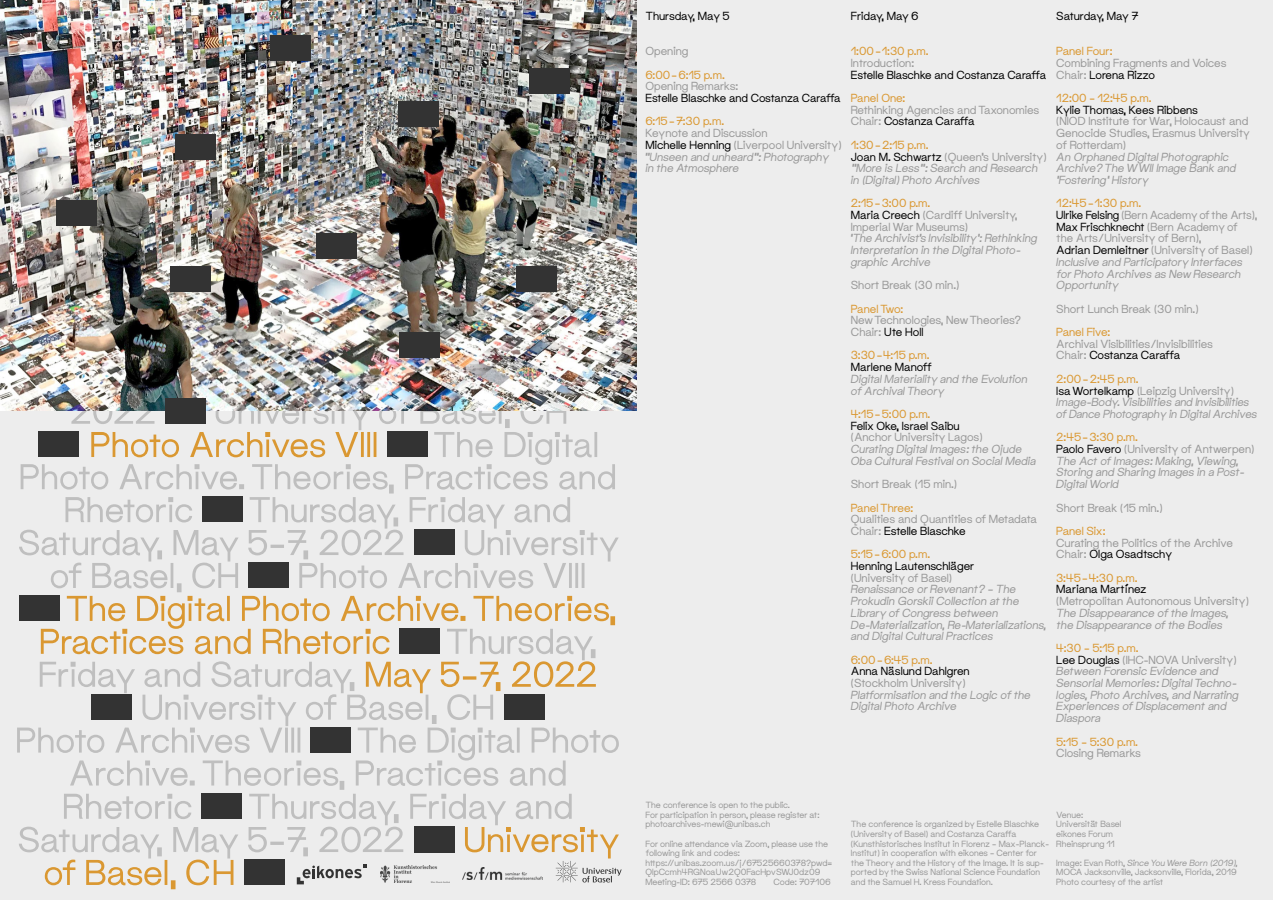
<style>
.page{position:relative;width:1273px;height:900px;background:#ededed}
.page>*{position:absolute;margin:0;border:0;box-sizing:border-box;transform-origin:0 0}
.t1{font:11.4px/11.7px "Maxeville";letter-spacing:-.01em;color:#999}
.t2{font:italic 11.4px/11.7px "Maxeville Trial";letter-spacing:-.01em;color:#999}
.t3{font:11.4px "Maxeville";letter-spacing:-.01em;color:#000}
.t4{font:11.4px "Maxeville";letter-spacing:-.01em;color:#da9832}
.t5{font:11.4px/11.7px "Maxeville";letter-spacing:-.03em;color:#999}
.t6{font:11.4px "Maxeville";letter-spacing:-.03em;color:#da9832}
.t7{font:8.7px/9.6px "Maxeville";letter-spacing:-.01em;color:#999}
.t8{font:italic 8.7px "Maxeville Trial";letter-spacing:-.005em;color:#999}
.s1{color:#000}
.s2{font-family:"Maxeville";font-style:normal}
.s3{color:#da9832}
</style>
<div class="page">
<img style="left:0;top:0;width:636px;height:410px">
<div style="left:270px;top:35px;width:40px;height:26px;background:#333"></div>
<div style="left:529px;top:68px;width:41px;height:26px;background:#333"></div>
<div style="left:398px;top:101px;width:41px;height:26px;background:#333"></div>
<div style="left:175px;top:134px;width:40px;height:26px;background:#333"></div>
<div style="left:56px;top:200px;width:41px;height:26px;background:#333"></div>
<div style="left:316px;top:233px;width:41px;height:26px;background:#333"></div>
<div style="left:170px;top:266px;width:40px;height:26px;background:#333"></div>
<div style="left:516px;top:266px;width:41px;height:26px;background:#333"></div>
<div style="left:400px;top:332px;width:40px;height:26px;background:#333"></div>
<svg style="left:17px;top:398px;width:605px;height:491px"></svg>
<p class="t3" style="left:645px;top:8px;width:86px">Thursday, May 5</p>
<p class="t1" style="left:645px;top:45px;width:44px">Opening</p>
<p class="t4" style="left:645px;top:67px;width:81px">6:00–6:15 p.m.</p>
<p class="t1" style="left:645px;top:80px;width:94px">Opening Remarks:</p>
<p class="t3" style="left:645px;top:90px;width:197px">Estelle Blaschke and Costanza Caraffa</p>
<p class="t4" style="left:645px;top:114px;width:80px">6:15–7:30 p.m.</p>
<p class="t1" style="left:645px;top:127px;width:198px">Keynote and Discussion<br><span class="s1">Michelle Henning</span> (Liverpool University)</p>
<p class="t2" style="left:644px;top:151px;width:187px"><span class="s2">“</span>Unseen and unheard<span class="s2">”:</span>Photography in the Atmosphere</p>
<p class="t3" style="left:851px;top:8px;width:69px">Friday, May 6</p>
<p class="t4" style="left:851px;top:44px;width:79px">1:00–1:30 p.m.</p>
<p class="t1" style="left:851px;top:57px;width:65px">Introduction:</p>
<p class="t3" style="left:851px;top:67px;width:197px">Estelle Blaschke and Costanza Caraffa</p>
<p class="t4" style="left:851px;top:90px;width:56px">Panel One:</p>
<p class="t1" style="left:851px;top:104px;width:190px">Rethinking Agencies and Taxonomies<br>Chair: <span class="s1">Costanza Caraffa</span></p>
<p class="t1" style="left:851px;top:139px;width:197px"><span class="s3">1:30–2:15 p.m.<br></span><span class="s1">Joan M. Schwartz</span> (Queen’s University)</p>
<p class="t2" style="left:851px;top:162px;width:188px"><span class="s2">“</span>More is Less<span class="s2">”:</span>Search and Research in <span class="s2">(</span>Digital<span class="s2">)</span> Photo Archives</p>
<p class="t1" style="left:851px;top:197px;width:168px"><span class="s3">2:15–3:00 p.m.<br></span><span class="s1">Maria Creech</span> (Cardiff University,<br>Imperial War Museums)</p>
<p class="t2" style="left:850px;top:233px;width:189px"><span class="s2">‘</span>The Archivist<span class="s2">’</span>s Invisibility<span class="s2">’:</span> Rethinking<br>Interpretation in the Digital Photo&shy;graphic Archive</p>
<p class="t1" style="left:851px;top:279px;width:110px">Short Break (30 min.)</p>
<p class="t6" style="left:851px;top:301px;width:54px">Panel Two:</p>
<p class="t1" style="left:851px;top:314px;width:172px">New Technologies, New Theories?<br>Chair: <span class="s1">Ute Holl</span></p>
<p class="t4" style="left:851px;top:348px;width:80px">3:30–4:15 p.m.</p>
<p class="t3" style="left:851px;top:359px;width:83px">Marlene Manoff</p>
<p class="t2" style="left:851px;top:373px;width:178px">Digital Materiality and the Evolution of Archival Theory</p>
<p class="t4" style="left:851px;top:406px;width:81px">4:15–5:00 p.m.</p>
<p class="t3" style="left:851px;top:418px;width:110px">Felix Oke, Israel Saibu</p>
<p class="t1" style="left:851px;top:431px;width:133px">(Anchor University Lagos)</p>
<p class="t2" style="left:851px;top:443px;width:187px">Curating Digital Images<span class="s2">:</span>the Ojude<br>Oba Cultural Festival on Social Media</p>
<p class="t1" style="left:851px;top:478px;width:108px">Short Break (15 min.)</p>
<p class="t4" style="left:851px;top:500px;width:64px">Panel Three:</p>
<p class="t1" style="left:851px;top:513px;width:188px">Qualities and Quantities of Metadata<br>Chair: <span class="s1">Estelle Blaschke</span></p>
<p class="t4" style="left:851px;top:547px;width:81px">5:15–6:00 p.m.</p>
<p class="t3" style="left:851px;top:558px;width:125px">Henning Lautenschläger</p>
<p class="t1" style="left:851px;top:572px;width:103px">(University of Basel)</p>
<p class="t2" style="left:851px;top:584px;width:197px">Renaissance or Revenant<span class="s2">? –</span> The Prokudin Gorskii Collection at the Library of Congress between De<span class="s2">-</span>Materialization, Re<span class="s2">-</span>Materializations, and Digital Cultural Practices</p>
<p class="t4" style="left:851px;top:652px;width:83px">6:00–6:45 p.m.</p>
<p class="t3" style="left:851px;top:664px;width:120px">Anna Näslund Dahlgren</p>
<p class="t1" style="left:851px;top:677px;width:116px">(Stockholm University)</p>
<p class="t2" style="left:851px;top:689px;width:181px">Platformisation and the Logic of the<br>Digital Photo Archive</p>
<p class="t3" style="left:1056px;top:8px;width:84px">Saturday, May 7</p>
<p class="t4" style="left:1056px;top:44px;width:58px">Panel Four:</p>
<p class="t1" style="left:1056px;top:57px;width:172px">Combining Fragments and Voices<br>Chair: <span class="s1">Lorena Rizzo</span></p>
<p class="t4" style="left:1056px;top:90px;width:97px">12:00 – 12:45 p.m.</p>
<p class="t3" style="left:1056px;top:102px;width:143px">Kylie Thomas, Kees Ribbens</p>
<p class="t1" style="left:1056px;top:116px;width:195px">(NIOD Institute for War, Holocaust and<br>Genocide Studies, Erasmus University of Rotterdam)</p>
<p class="t2" style="left:1056px;top:151px;width:181px">An Orphaned Digital Phot<span class="s2">o</span>graphic<br>Archive<span class="s2">?</span> The WWII Image Bank and <span class="s2">‘</span>Fostering<span class="s2">’</span> History</p>
<p class="t1" style="left:1056px;top:197px;width:203px"><span class="s3">12:45–1:30 p.m.<br></span><span class="s1">Ulrike Felsing</span> (Bern Academy of the Arts), <span class="s1">Max Frischknecht</span> (Bern Academy of the Arts/University of Bern),<br><span class="s1">Adrian Demleitner</span> (University of Basel)</p>
<p class="t2" style="left:1056px;top:256px;width:188px">Inclusive and Participatory Interfaces for Photo Archives as New Research<br>Opportunity</p>
<p class="t1" style="left:1056px;top:303px;width:144px">Short Lunch Break (30 min.)</p>
<p class="t6" style="left:1056px;top:324px;width:55px">Panel Five:</p>
<p class="t1" style="left:1056px;top:338px;width:158px">Archival Visibilities/Invisibilities<br>Chair: <span class="s1">Costanza Caraffa</span></p>
<p class="t1" style="left:1056px;top:373px;width:179px"><span class="s3">2:00–2:45 p.m.<br></span><span class="s1">Isa Wortelkamp</span> (Leipzig University)</p>
<p class="t2" style="left:1056px;top:396px;width:202px">Image<span class="s2">-</span>Body. Visibilities and Invisibilities of Dance Photography in Digital Archives</p>
<p class="t5" style="left:1056px;top:431px;width:200px"><span class="s3">2:45–3:30 p.m.<br></span><span class="s1">Paolo Favero</span> (University of Antwerpen)</p>
<p class="t2" style="left:1056px;top:455px;width:191px">The Act of Images<span class="s2">:</span> Making, Viewing,<br>Storing and Sharing Images in a Post<span class="s2">-<br></span>Digital World</p>
<p class="t1" style="left:1056px;top:502px;width:108px">Short Break (15 min.)</p>
<p class="t4" style="left:1056px;top:523px;width:51px">Panel Six:</p>
<p class="t1" style="left:1056px;top:537px;width:178px">Curating the Politics of the Archive<br>Chair: <span class="s1">Olga Osadtschy</span></p>
<p class="t4" style="left:1056px;top:570px;width:83px">3:45–4:30 p.m.</p>
<p class="t3" style="left:1056px;top:582px;width:92px">Mariana Martínez</p>
<p class="t1" style="left:1056px;top:595px;width:194px">(Metropolitan Autonomous University)</p>
<p class="t2" style="left:1056px;top:607px;width:174px">The Disappearance of the Images, the Disappearance of the Bodies</p>
<p class="t1" style="left:1056px;top:642px;width:182px"><span class="s3">4:30 – 5:15 p.m.<br></span><span class="s1">Lee Douglas</span> (IHC-NOVA University)</p>
<p class="t2" style="left:1056px;top:666px;width:184px">Between Forensic Evidence and<br>Sensorial Memories<span class="s2">:</span> Digital Techno&shy;logies, Photo Archives, and Narrating<br>Experiences of Displacement and<br>Diaspora</p>
<p class="t4" style="left:1056px;top:734px;width:83px">5:15 – 5:30 p.m.</p>
<p class="t1" style="left:1056px;top:747px;width:86px">Closing Remarks</p>
<p class="t7" style="left:645px;top:800px;width:176px">The conference is open to the public.<br>For participation in person, please register at: photoarchives-mewi@unibas.ch</p>
<p class="t7" style="left:645px;top:839px;width:188px">For online attendance via Zoom, please use the following link and codes: https://unibas.zoom.us/j/67525660378?pwd= QlpCcmh4RGNoaUw2Q0FacHpvSWJ0dz09<br>Meeting-ID: 675 2566 0378</p>
<p class="t7" style="left:773px;top:877px;width:59px">Code: 707106</p>
<p class="t7" style="left:851px;top:820px;width:200px">The conference is organized by Estelle Blaschke (University of Basel) and Costanza Caraffa (Kunsthistorisches Institut in Florenz – Max-Planck-Institut) in cooperation with eikones – Center for the Theory and the History of the Image. It is sup&shy;ported by the Swiss National Science Foundation and the Samuel H. Kress Foundation.</p>
<p class="t7" style="left:1056px;top:810px;width:67px">Venue:<br>Universität Basel eikones Forum<br>Rheinsprung 11</p>
<p class="t8" style="left:1056px;top:858px;width:183px"><span class="s2">Image: Evan Roth,</span> Since You Were Born <span class="s2">(</span>2019<span class="s2">)</span>,</p>
<p class="t7" style="left:1056px;top:868px;width:182px">MOCA Jacksonville, Jacksonville, Florida, 2019<br>Photo courtesy of the artist</p>
</div>
